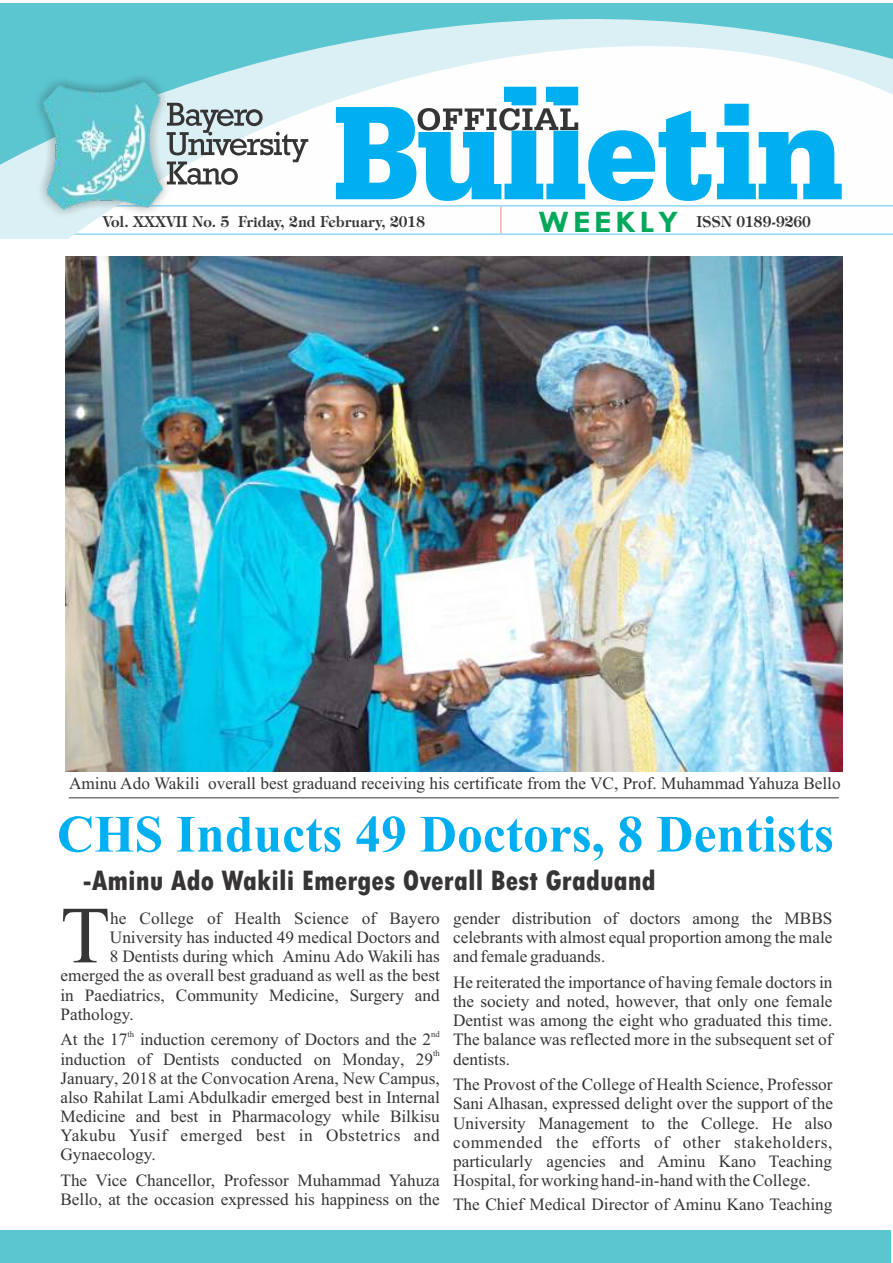
<style>
.page{position:relative;width:893px;height:1263px;background:#fff}
.page>*{position:absolute;margin:0;border:0;box-sizing:border-box;transform-origin:0 0}
.t1{font:80.85px "Times New Roman";color:#373435}
.t2{font:700 52.2px "Times New Roman";color:#00afef}
.t3{font:800 condensed 29.7px "Tw Cen";color:#373435}
.t4{font:17.25px/19px "Times New Roman";color:#373435;text-align:justify}
.t5{font:600 15.15px "Tiffany IT Cby BT";color:#373435;scale:.92 1}
.t6{font:8.7px "Times New Roman";color:#373435}
.s1{font-family:"Century Gothic";font-weight:700;font-size:28.2px;color:#00a859}
</style>
<div class="page">
<div style="left:0;top:1230px;width:890px;height:33px;background:#5cc6d0"></div>
<svg style="left:0;top:212px;width:893px;height:27px"></svg>
<svg style="left:0;top:3px;width:893px;height:209px"></svg>
<svg style="left:172px;top:103px;width:136px;height:82px"></svg>
<svg style="left:336px;top:87px;width:506px;height:114px"></svg>
<svg style="left:418px;top:108px;width:160px;height:23px"></svg>
<img style="left:35px;top:74px;width:137px;height:144px">
<img style="left:44px;top:82px;width:119px;height:127px">
<hr style="left:500px;top:207px;width:2px;height:26px;background:#f7adaf">
<img style="left:66px;top:257px;width:776px;height:514px">
<hr style="left:69px;top:797px;width:770px;height:1px;background:#373435">
<p class="t5" style="left:538px;top:216px;width:298px"><span class="s1">WEEKLY</span> SN 0189-9260</p>
<p class="t5" style="left:103px;top:216px;width:352px">Vol. XXXVII No. 5 Friday, 2nd February, 2018</p>
<p class="t5" style="left:696px;top:216px;width:18px">IS</p>
<p class="t4" style="left:69px;top:775px;width:773px">Aminu Ado Wakili overall best graduand receiving his certificate from the VC, Prof. Muhammad Yahuza Bello</p>
<h2 class="t2" style="left:57px;top:816px;width:778px">CHS Inducts 49 Doctors, 8 Dentists</h2>
<h3 class="t3" style="left:83px;top:870px;width:575px">- Aminu Ado Wakili Emerges Overall Best Graduand</h3>
<h1 class="t1" style="left:61px;top:906px;width:51px">T</h1>
<p class="t4" style="left:110px;top:910px;width:331px">he College of Health Science of Bayero</p>
<p class="t4" style="left:110px;top:929px;width:331px">University has inducted 49 medical Doctors and</p>
<p class="t4" style="left:110px;top:949px;width:331px">8 Dentists during which Aminu Ado Wakili has</p>
<p class="t4" style="left:61px;top:968px;width:381px">emerged the as overall best graduand as well as the best</p>
<p class="t4" style="left:60px;top:987px;width:381px">in Paediatrics, Community Medicine, Surgery and</p>
<p class="t4" style="left:60px;top:1006px;width:75px">Pathology.</p>
<p class="t6" style="left:128px;top:1031px;width:8px">th</p>
<p class="t6" style="left:431px;top:1031px;width:10px">nd</p>
<p class="t4" style="left:60px;top:1032px;width:372px">At the 17 induction ceremony of Doctors and the 2</p>
<p class="t6" style="left:433px;top:1050px;width:8px">th</p>
<p class="t4" style="left:60px;top:1051px;width:381px;text-align:left">induction of Dentists conducted on Monday, 29<br>January, 2018 at the Convocation Arena, New Campus, also Rahilat Lami Abdulkadir emerged best in Internal Medicine and best in Pharmacology while Bilkisu Yakubu Yusif emerged best in Obstetrics and Gynaecology.</p>
<p class="t4" style="left:60px;top:1172px;width:381px">The Vice Chancellor, Professor Muhammad Yahuza<br>Bello, at the occasion expressed his happiness on the</p>
<p class="t4" style="left:453px;top:910px;width:381px">gender distribution of doctors among the MBBS celebrants with almost equal proportion among the male and female graduands.</p>
<p class="t4" style="left:453px;top:974px;width:381px">He reiterated the importance of having female doctors in the society and noted, however, that only one female Dentist was among the eight who graduated this time.<br>The balance was reflected more in the subsequent set of dentists.</p>
<p class="t4" style="left:453px;top:1077px;width:381px">The Provost of the College of Health Science, Professor Sani Alhasan, expressed delight over the support of the University Management to the College. He also commended the efforts of other stakeholders, particularly agencies and Aminu Kano Teaching Hospital, for working hand-in-hand with the College.</p>
<p class="t4" style="left:453px;top:1196px;width:381px">The Chief Medical Director of Aminu Kano Teaching</p>
</div>
